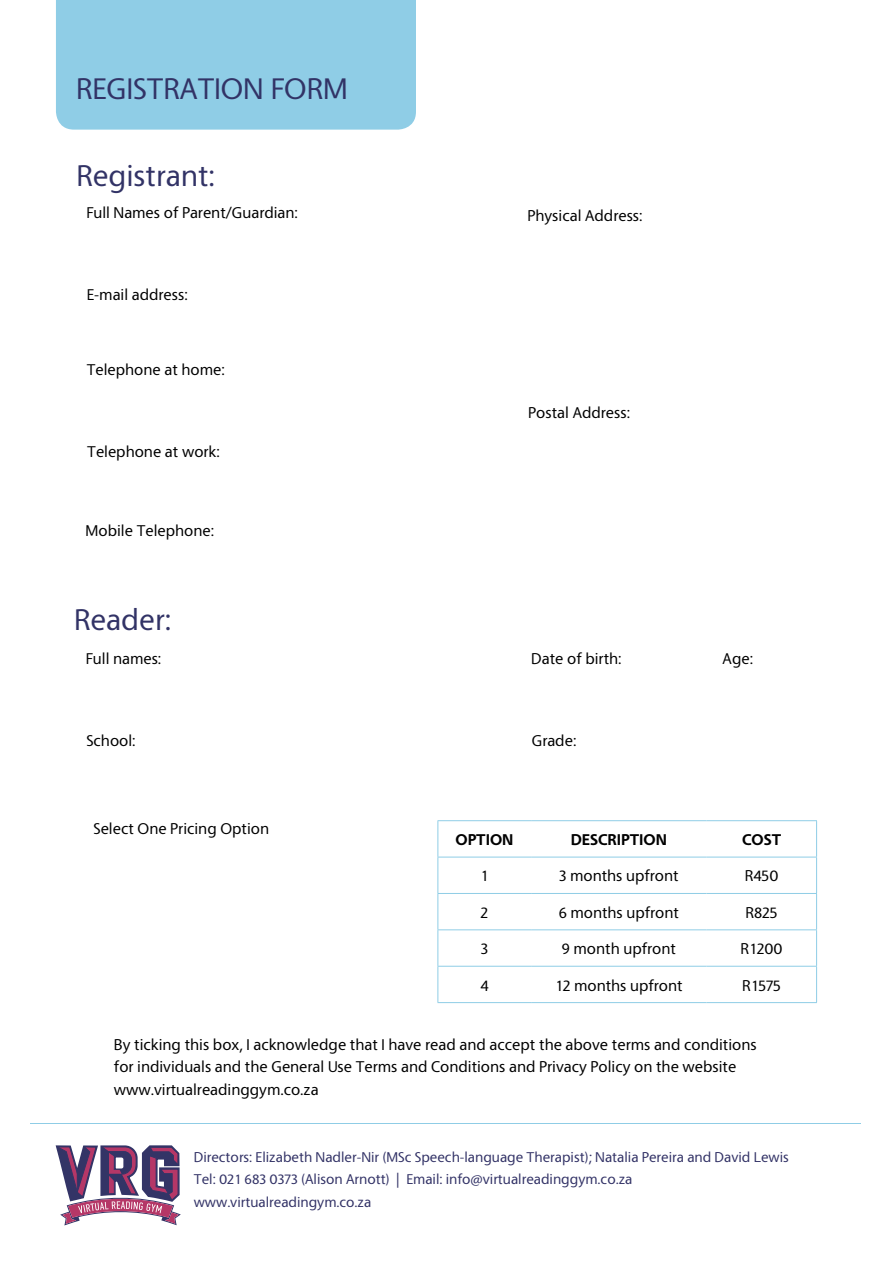
<style>
.page{position:relative;width:893px;height:1263px;background:#fff}
.page>*{position:absolute;margin:0;border:0;box-sizing:border-box;transform-origin:0 0}
.t1{font:31.5px "Vegur";color:#323366}
.t2{font:16.5px/22.5px "Vegur";color:#000}
.t3{font:700 16.5px "Vegur";color:#000}
.t4{font:15px/22.5px "Vegur";color:#323266}
</style>
<div class="page">
<svg style="left:55px;top:1145px;width:126px;height:80px"></svg>
<hr style="left:104px;top:1152px;width:4px;height:42px;background:#333466">
<div style="left:56px;top:0;width:360px;height:130px;background:#8fcde6"></div>
<hr style="left:30px;top:1123px;width:830px;height:1px;background:#8fcde6">
<hr style="left:437px;top:820px;width:94px;height:1px;background:#8fcde6">
<hr style="left:437px;top:821px;width:1px;height:36px;background:#8fcde6">
<hr style="left:531px;top:820px;width:176px;height:1px;background:#8fcde6">
<hr style="left:707px;top:820px;width:110px;height:1px;background:#8fcde6">
<hr style="left:816px;top:821px;width:1px;height:36px;background:#8fcde6">
<hr style="left:437px;top:857px;width:94px;height:1px;background:#8fcde6">
<hr style="left:437px;top:857px;width:1px;height:36px;background:#8fcde6">
<hr style="left:531px;top:857px;width:176px;height:1px;background:#8fcde6">
<hr style="left:707px;top:857px;width:110px;height:1px;background:#8fcde6">
<hr style="left:816px;top:857px;width:1px;height:36px;background:#8fcde6">
<hr style="left:437px;top:893px;width:94px;height:1px;background:#8fcde6">
<hr style="left:437px;top:894px;width:1px;height:35px;background:#8fcde6">
<hr style="left:531px;top:893px;width:176px;height:1px;background:#8fcde6">
<hr style="left:707px;top:893px;width:110px;height:1px;background:#8fcde6">
<hr style="left:816px;top:894px;width:1px;height:35px;background:#8fcde6">
<hr style="left:437px;top:929px;width:94px;height:1px;background:#8fcde6">
<hr style="left:437px;top:930px;width:1px;height:36px;background:#8fcde6">
<hr style="left:531px;top:929px;width:176px;height:1px;background:#8fcde6">
<hr style="left:707px;top:929px;width:110px;height:1px;background:#8fcde6">
<hr style="left:816px;top:930px;width:1px;height:36px;background:#8fcde6">
<hr style="left:437px;top:966px;width:94px;height:1px;background:#8fcde6">
<hr style="left:437px;top:966px;width:1px;height:36px;background:#8fcde6">
<hr style="left:531px;top:966px;width:176px;height:1px;background:#8fcde6">
<hr style="left:707px;top:966px;width:110px;height:1px;background:#8fcde6">
<hr style="left:816px;top:966px;width:1px;height:36px;background:#8fcde6">
<hr style="left:437px;top:1002px;width:94px;height:1px;background:#8fcde6">
<hr style="left:531px;top:1002px;width:176px;height:1px;background:#8fcde6">
<hr style="left:707px;top:1002px;width:110px;height:1px;background:#8fcde6">
<h1 class="t1" style="left:76px;top:75px;width:273px">REGISTRATION FORM</h1>
<h1 class="t1" style="left:76px;top:162px;width:140px">Registrant:</h1>
<p class="t2" style="left:86px;top:203px;width:213px">Full Names of Parent/Guardian:</p>
<p class="t2" style="left:87px;top:285px;width:102px">E-mail address:</p>
<p class="t2" style="left:87px;top:360px;width:139px">Telephone at home:</p>
<p class="t2" style="left:87px;top:441px;width:134px">Telephone at work:</p>
<p class="t2" style="left:86px;top:520px;width:130px">Mobile Telephone:</p>
<h1 class="t1" style="left:74px;top:606px;width:98px">Reader:</h1>
<p class="t2" style="left:86px;top:649px;width:77px">Full names:</p>
<p class="t2" style="left:86px;top:731px;width:51px">School:</p>
<p class="t2" style="left:93px;top:819px;width:177px">Select One Pricing Option</p>
<p class="t2" style="left:527px;top:206px;width:116px">Physical Address:</p>
<p class="t2" style="left:528px;top:403px;width:103px">Postal Address:</p>
<p class="t2" style="left:531px;top:649px;width:92px">Date of birth:</p>
<p class="t2" style="left:723px;top:649px;width:32px">Age:</p>
<p class="t2" style="left:532px;top:731px;width:46px">Grade:</p>
<p class="t3" style="left:455px;top:833px;width:60px">OPTION</p>
<p class="t3" style="left:571px;top:833px;width:98px">DESCRIPTION</p>
<p class="t3" style="left:742px;top:833px;width:41px">COST</p>
<p class="t2" style="left:481px;top:866px;width:9px">1</p>
<p class="t2" style="left:559px;top:866px;width:121px">3 months upfront</p>
<p class="t2" style="left:745px;top:866px;width:35px">R450</p>
<p class="t2" style="left:481px;top:902px;width:9px">2</p>
<p class="t2" style="left:559px;top:902px;width:122px">6 months upfront</p>
<p class="t2" style="left:746px;top:902px;width:34px">R825</p>
<p class="t2" style="left:481px;top:939px;width:9px">3</p>
<p class="t2" style="left:562px;top:939px;width:116px">9 month upfront</p>
<p class="t2" style="left:740px;top:939px;width:44px">R1200</p>
<p class="t2" style="left:480px;top:975px;width:10px">4</p>
<p class="t2" style="left:555px;top:975px;width:129px">12 months upfront</p>
<p class="t2" style="left:742px;top:975px;width:40px">R1575</p>
<p class="t2" style="left:114px;top:1034px;width:644px">By ticking this box, I acknowledge that I have read and accept the above terms and conditions for individuals and the General Use Terms and Conditions and Privacy Policy on the website www.virtualreadinggym.co.za</p>
<p class="t4" style="left:194px;top:1147px;width:597px">Directors: Elizabeth Nadler-Nir (MSc Speech-language Therapist); Natalia Pereira and David Lewis<br>Tel: 021 683 0373 (Alison Arnott) | Email: info@virtualreadinggym.co.za www.virtualreadingym.co.za</p>
</div>
